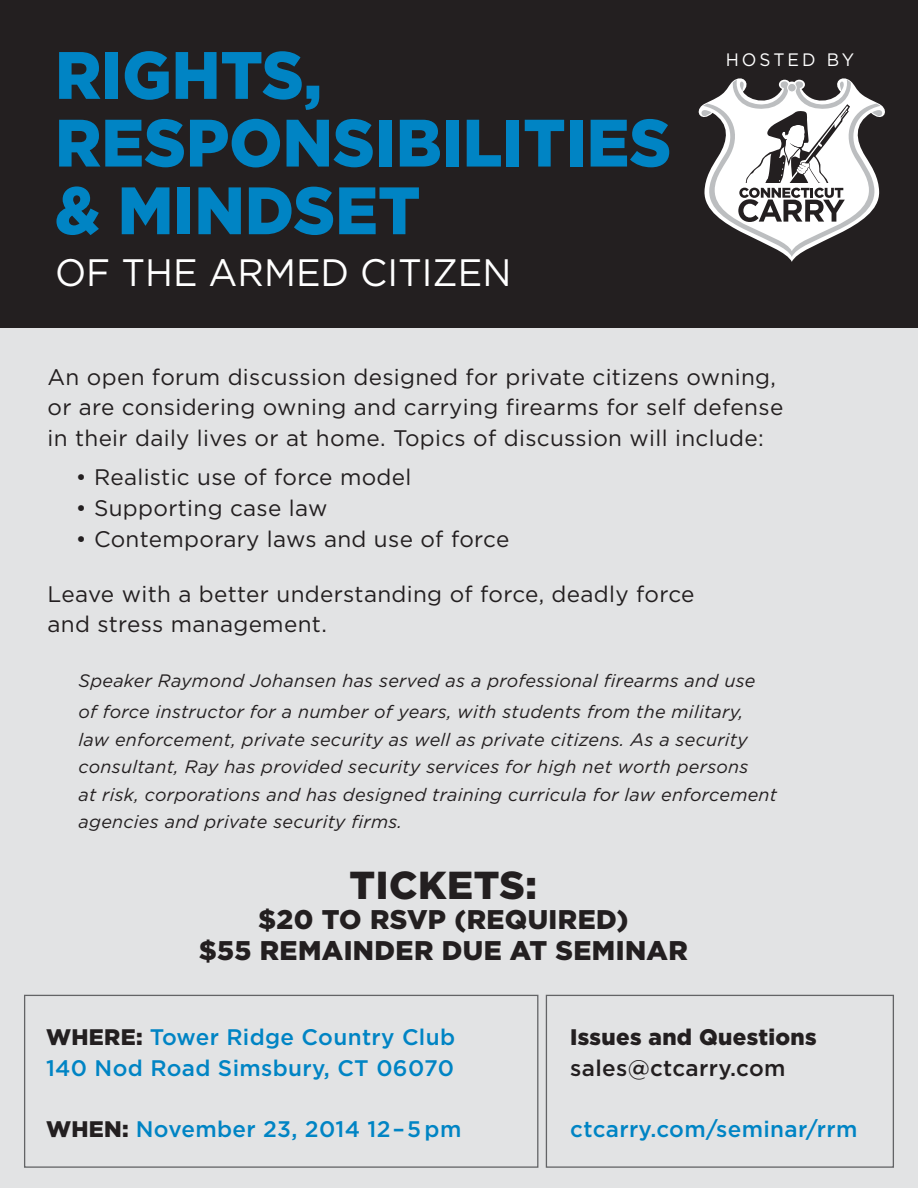
<style>
.page{position:relative;width:918px;height:1188px;background:#e2e3e4}
.page>*{position:absolute;margin:0;border:0;box-sizing:border-box;transform-origin:0 0}
.t1{font:900 66.9px/67.7px "Gotham";color:#0084c4;scale:.96 1}
.t2{font:900 39px "Gotham";letter-spacing:.015em;color:#231f20}
.t3{font:38.25px "Gotham";color:#fff;scale:.96 1}
.t4{font:900 27px/30.6px "Gotham";letter-spacing:.015em;color:#231f20;text-align:center}
.t5{font:22.5px/30.6px "Gotham";letter-spacing:.015em;color:#231f20}
.t6{font:500 22.5px/30.6px "Gotham";letter-spacing:.015em;color:#0084c4}
.t7{font:900 22.5px "Gotham";letter-spacing:.015em;color:#231f20}
.t8{font:500 22.5px "Gotham";letter-spacing:.015em;color:#231f20}
.t9{font:italic 18px/27.6px "Gotham";letter-spacing:.015em;color:#231f20}
.t10{font:18px "Gotham";letter-spacing:.17em;color:#fff;scale:.96 1}
.s1{font-weight:900;color:#231f20}
</style>
<div class="page">
<div style="left:0;top:0;width:918px;height:328px;background:#231f20"></div>
<div style="left:546px;top:995px;width:348px;height:173px;border:1px solid #636466"></div>
<div style="left:24px;top:995px;width:514px;height:173px;border:1px solid #636466"></div>
<svg style="left:698px;top:78px;width:187px;height:184px"></svg>
<h1 class="t1" style="left:55px;top:41px;width:643px">RIGHTS,<br>RESPONSIBILITIES &amp; MINDSET</h1>
<h3 class="t3" style="left:55px;top:249px;width:477px">OF THE ARMED CITIZEN</h3>
<p class="t10" style="left:726px;top:48px;width:135px">HOSTED BY</p>
<p class="t5" style="left:48px;top:361px;width:737px">An open forum discussion designed for private citizens owning, or are considering owning and carrying firearms for self defense in their daily lives or at home. Topics of discussion will include:</p>
<p class="t5" style="left:76px;top:462px;width:337px">• Realistic use of force model</p>
<p class="t5" style="left:76px;top:493px;width:253px">• Supporting case law</p>
<p class="t5" style="left:76px;top:523px;width:435px">• Contemporary laws and use of force</p>
<p class="t5" style="left:48px;top:578px;width:649px">Leave with a better understanding of force, deadly force and stress management.</p>
<p class="t9" style="left:79px;top:666px;width:678px;line-height:30.6px">Speaker Raymond Johansen has served as a professional firearms and use of force instructor for a number of years, with students from the military,</p>
<p class="t9" style="left:79px;top:725px;width:700px">law enforcement, private security as well as private citizens. As a security consultant, Ray has provided security services for high net worth persons<br>at risk, corporations and has designed training curricula for law enforcement agencies and private security firms.</p>
<h2 class="t2" style="left:350px;top:861px;width:189px">TICKETS:</h2>
<h3 class="t4" style="left:199px;top:904px;width:491px">$20 TO RSVP (REQUIRED)<br>$55 REMAINDER DUE AT SEMINAR</h3>
<p class="t6" style="left:46px;top:1022px;width:411px"><span class="s1">WHERE:</span> Tower Ridge Country Club<br>140 Nod Road Simsbury, CT 06070</p>
<p class="t6" style="left:46px;top:1113px;width:417px"><span class="s1">WHEN:</span> November 23, 2014 12–5pm</p>
<p class="t7" style="left:570px;top:1023px;width:248px">Issues and Questions</p>
<p class="t8" style="left:570px;top:1054px;width:217px">sales@ctcarry.com</p>
<p class="t6" style="left:570px;top:1113px;width:289px">ctcarry.com/seminar/rrm</p>
</div>
